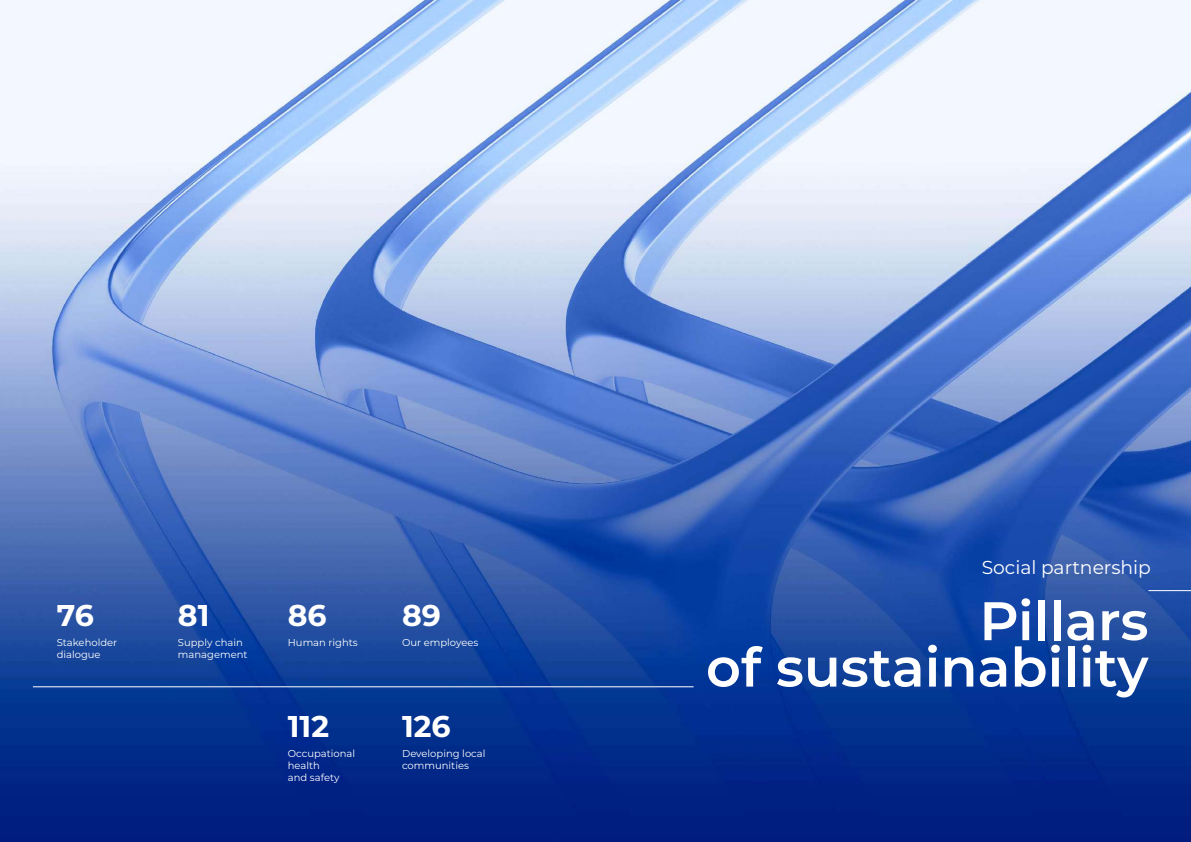
<style>
.page{position:relative;width:1191px;height:842px;background:#fff}
.page>*{position:absolute;margin:0;border:0;box-sizing:border-box;transform-origin:0 0}
.t1{font:600 54.2px/46.4px "Montserrat";color:#fff;text-align:right}
.t2{font:700 30px "Montserrat";color:#fff}
.t3{font:18.7px "Montserrat";color:#fff}
.t4{font:10px/12px "Montserrat";color:#fff}
</style>
<div class="page">
<img style="left:0;top:0;width:1191px;height:842px">
<hr style="left:33px;top:686px;width:660px;height:1px;background:#fff">
<hr style="left:1148px;top:590px;width:43px;height:1px;background:#fff">
<h2 class="t2" style="left:57px;top:594px;width:39px">76</h2>
<p class="t4" style="left:57px;top:636px;width:62px">Stakeholder dialogue</p>
<h2 class="t2" style="left:178px;top:594px;width:33px">81</h2>
<p class="t4" style="left:178px;top:636px;width:71px">Supply chain management</p>
<h2 class="t2" style="left:288px;top:594px;width:40px">86</h2>
<p class="t4" style="left:288px;top:636px;width:71px">Human rights</p>
<h2 class="t2" style="left:288px;top:704px;width:43px">112</h2>
<p class="t4" style="left:288px;top:747px;width:69px">Occupational health<br>and safety</p>
<h2 class="t2" style="left:402px;top:594px;width:40px">89</h2>
<p class="t4" style="left:402px;top:636px;width:78px">Our employees</p>
<h2 class="t2" style="left:402px;top:704px;width:50px">126</h2>
<p class="t4" style="left:402px;top:747px;width:85px">Developing local communities</p>
<h3 class="t3" style="left:981px;top:554px;width:171px">Social partnership</h3>
<h1 class="t1" style="left:706px;top:595px;width:444px">Pillars<br>of sustainability</h1>
</div>
